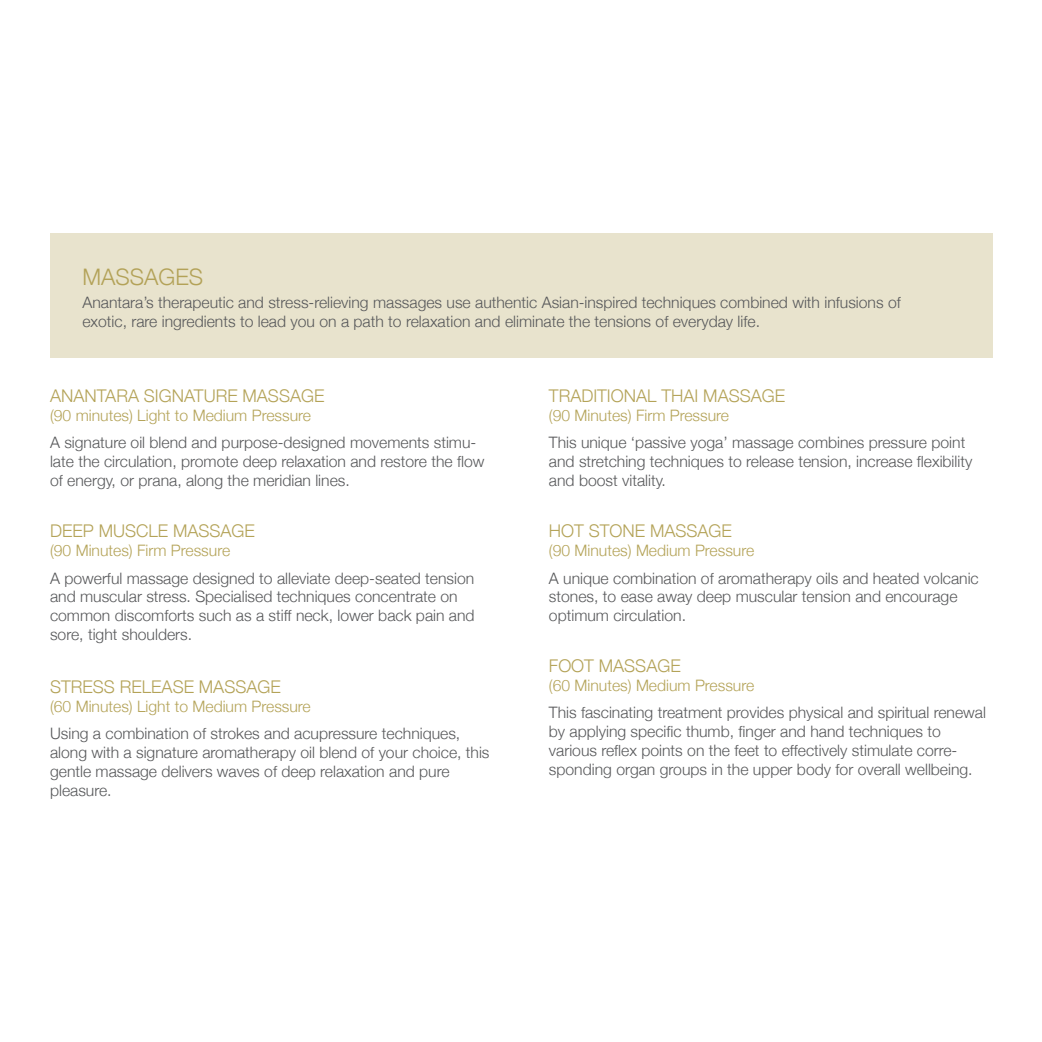
<style>
.page{position:relative;width:1042px;height:1042px;background:#fff}
.page>*{position:absolute;margin:0;border:0;box-sizing:border-box;transform-origin:0 0}
.t1{font:300 22.75px "Helvetica Neue";color:#b3a258}
.t2{font:300 17.5px "Helvetica Neue";color:#b4a358}
.t3{font:300 15.75px/18.9px "Helvetica Neue";color:#57585a}
.t4{font:300 15.75px "Helvetica Neue";color:#b4a358}
</style>
<div class="page">
<div style="left:50px;top:233px;width:942px;height:124px;background:#e8e3cd"></div>
<h1 class="t1" style="left:82px;top:258px;width:122px">MASSAGES</h1>
<p class="t3" style="left:82px;top:292px;width:820px">Anantara’s therapeutic and stress-relieving massages use authentic Asian-inspired techniques combined with infusions of exotic, rare ingredients to lead you on a path to relaxation and eliminate the tensions of everyday life.</p>
<p class="t2" style="left:50px;top:381px;width:276px">ANANTARA SIGNATURE MASSAGE</p>
<p class="t4" style="left:50px;top:402px;width:262px">(90 minutes) Light to Medium Pressure</p>
<p class="t3" style="left:50px;top:432px;width:436px">A signature oil blend and purpose-designed movements stimu&shy;late the circulation, promote deep relaxation and restore the flow of energy, or prana, along the meridian lines.</p>
<p class="t2" style="left:50px;top:517px;width:206px">DEEP MUSCLE MASSAGE</p>
<p class="t4" style="left:50px;top:537px;width:182px">(90 Minutes) Firm Pressure</p>
<p class="t3" style="left:50px;top:567px;width:426px">A powerful massage designed to alleviate deep-seated tension and muscular stress. Specialised techniques concentrate on common discomforts such as a stiff neck, lower back pain and sore, tight shoulders.</p>
<p class="t2" style="left:50px;top:672px;width:232px">STRESS RELEASE MASSAGE</p>
<p class="t4" style="left:50px;top:693px;width:262px">(60 Minutes) Light to Medium Pressure</p>
<p class="t3" style="left:50px;top:723px;width:441px">Using a combination of strokes and acupressure techniques, along with a signature aromatherapy oil blend of your choice, this gentle massage delivers waves of deep relaxation and pure pleasure.</p>
<p class="t2" style="left:549px;top:381px;width:238px">TRADITIONAL THAI MASSAGE</p>
<p class="t4" style="left:549px;top:402px;width:182px">(90 Minutes) Firm Pressure</p>
<p class="t3" style="left:549px;top:432px;width:425px">This unique ‘passive yoga’ massage combines pressure point and stretching techniques to release tension, increase flexibility and boost vitality.</p>
<p class="t2" style="left:549px;top:517px;width:184px">HOT STONE MASSAGE</p>
<p class="t4" style="left:549px;top:537px;width:207px">(90 Minutes) Medium Pressure</p>
<p class="t3" style="left:549px;top:567px;width:431px">A unique combination of aromatherapy oils and heated volcanic stones, to ease away deep muscular tension and encourage optimum circulation.</p>
<p class="t2" style="left:549px;top:651px;width:133px">FOOT MASSAGE</p>
<p class="t4" style="left:549px;top:672px;width:207px">(60 Minutes) Medium Pressure</p>
<p class="t3" style="left:549px;top:702px;width:438px">This fascinating treatment provides physical and spiritual renewal by applying specific thumb, finger and hand techniques to various reflex points on the feet to effectively stimulate corre&shy;sponding organ groups in the upper body for overall wellbeing.</p>
</div>
